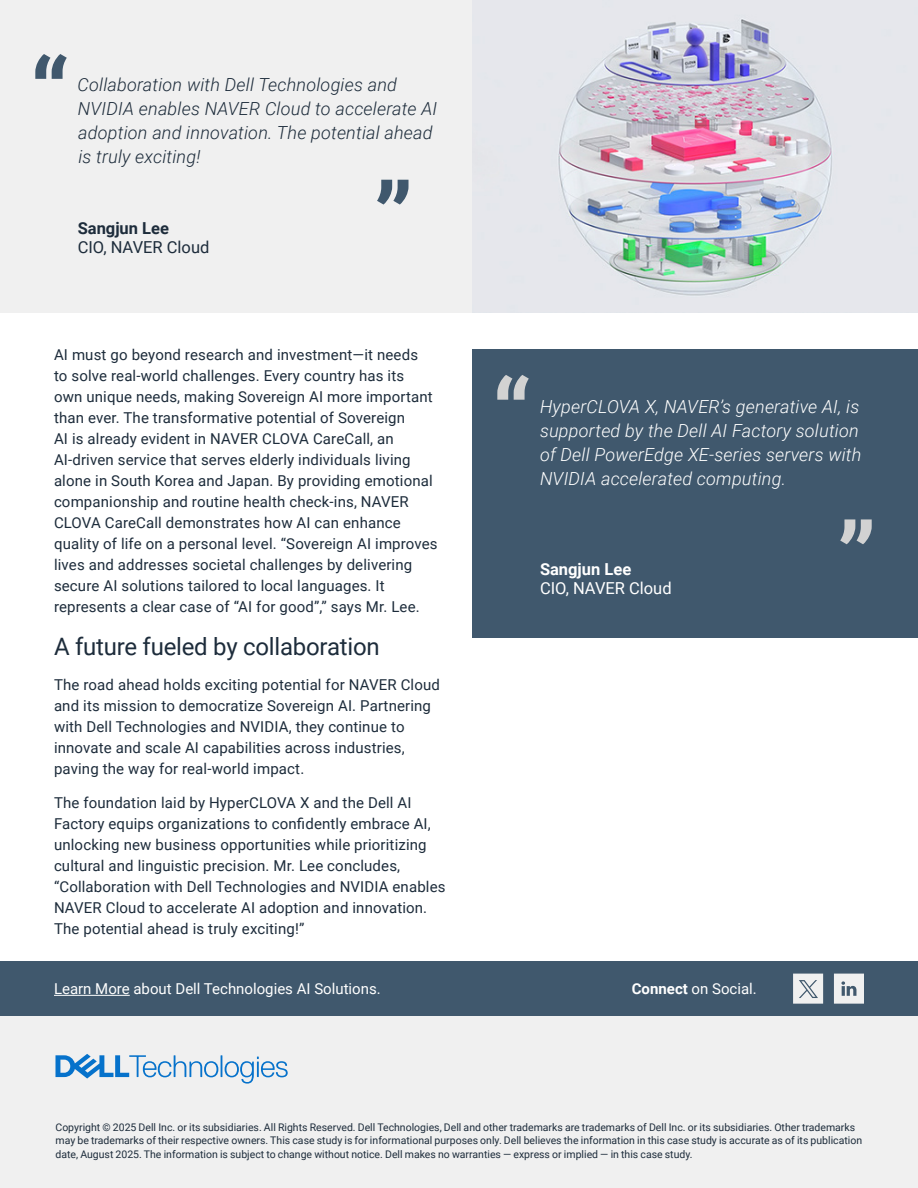
<style>
.page{position:relative;width:918px;height:1188px;background:#fff}
.page>*{position:absolute;margin:0;border:0;box-sizing:border-box;transform-origin:0 0}
.t1{font:24px "Roboto";letter-spacing:-.01em;color:#1d2c3b}
.t2{font:italic 300 18px/24px "Roboto";letter-spacing:.01em;color:#fff}
.t3{font:italic 300 18px/24px "Roboto";letter-spacing:.01em;color:#1d2c3b}
.t4{font:16.5px "Roboto";color:#fff}
.t5{font:16.5px "Roboto";color:#1d2c3b}
.t6{font:700 16.5px "Roboto";color:#fff}
.t7{font:700 16.5px "Roboto";color:#1d2c3b}
.t8{font:15px/21px "Roboto";letter-spacing:.01em;color:#1d2c3b}
.t9{font:15px "Roboto";color:#fff}
.t10{font:10.5px/13.5px "Roboto";color:#1d2c3b}
.s1{font-weight:700}
</style>
<div class="page">
<div style="left:0;top:962px;width:918px;height:226px;background:#f0f0f0"></div>
<div style="left:0;top:962px;width:918px;height:54px;background:#40586d"></div>
<svg style="left:55px;top:1054px;width:233px;height:30px"></svg>
<div style="left:472px;top:349px;width:446px;height:288px;background:#40586d"></div>
<div style="left:0;top:0;width:918px;height:312px;background:#f0f0f0"></div>
<img style="left:472px;top:0;width:446px;height:312px">
<hr style="left:54px;top:995px;width:76px;height:1px;background:#fff">
<svg style="left:834px;top:974px;width:30px;height:30px"></svg>
<svg style="left:793px;top:974px;width:30px;height:30px"></svg>
<svg style="left:497px;top:375px;width:32px;height:25px"></svg>
<svg style="left:840px;top:519px;width:32px;height:25px"></svg>
<svg style="left:35px;top:54px;width:32px;height:25px"></svg>
<svg style="left:377px;top:180px;width:32px;height:25px"></svg>
<p class="t3" style="left:78px;top:72px;width:361px">Collaboration with Dell Technologies and NVIDIA enables NAVER Cloud to accelerate AI adoption and innovation. The potential ahead is truly exciting!</p>
<p class="t7" style="left:78px;top:216px;width:93px">Sangjun Lee</p>
<p class="t5" style="left:78px;top:235px;width:133px">CIO, NAVER Cloud</p>
<p class="t8" style="left:54px;top:344px;width:385px">AI must go beyond research and investment—it needs<br>to solve real-world challenges. Every country has its<br>own unique needs, making Sovereign AI more important than ever. The transformative potential of Sovereign<br>AI is already evident in NAVER CLOVA CareCall, an AI-driven service that serves elderly individuals living alone in South Korea and Japan. By providing emotional companionship and routine health check-ins, NAVER CLOVA CareCall demonstrates how AI can enhance quality of life on a personal level. “Sovereign AI improves lives and addresses societal challenges by delivering secure AI solutions tailored to local languages. It represents a clear case of “AI for good”,” says Mr. Lee.</p>
<h1 class="t1" style="left:54px;top:630px;width:327px">A future fueled by collaboration</h1>
<p class="t8" style="left:54px;top:674px;width:387px">The road ahead holds exciting potential for NAVER Cloud and its mission to democratize Sovereign AI. Partnering with Dell Technologies and NVIDIA, they continue to innovate and scale AI capabilities across industries, paving the way for real-world impact.</p>
<p class="t8" style="left:54px;top:792px;width:393px">The foundation laid by HyperCLOVA X and the Dell AI Factory equips organizations to confidently embrace AI, unlocking new business opportunities while prioritizing cultural and linguistic precision. Mr. Lee concludes, “Collaboration with Dell Technologies and NVIDIA enables NAVER Cloud to accelerate AI adoption and innovation.<br>The potential ahead is truly exciting!”</p>
<p class="t9" style="left:54px;top:978px;width:328px">Learn More about Dell Technologies AI Solutions.</p>
<p class="t2" style="left:540px;top:394px;width:323px">HyperCLOVA X, NAVER’s generative AI, is supported by the Dell AI Factory solution of Dell PowerEdge XE-series servers with NVIDIA accelerated computing.</p>
<p class="t6" style="left:540px;top:558px;width:93px">Sangjun Lee</p>
<p class="t4" style="left:540px;top:577px;width:133px">CIO, NAVER Cloud</p>
<p class="t9" style="left:632px;top:978px;width:127px"><span class="s1">Connect</span> on Social.</p>
<p class="t10" style="left:56px;top:1120px;width:808px">Copyright © 2025 Dell Inc. or its subsidiaries. All Rights Reserved. Dell Technologies, Dell and other trademarks are trademarks of Dell Inc. or its subsidiaries. Other trademarks may be trademarks of their respective owners. This case study is for informational purposes only. Dell believes the information in this case study is accurate as of its publication date, August 2025. The information is subject to change without notice. Dell makes no warranties — express or implied — in this case study.</p>
</div>
